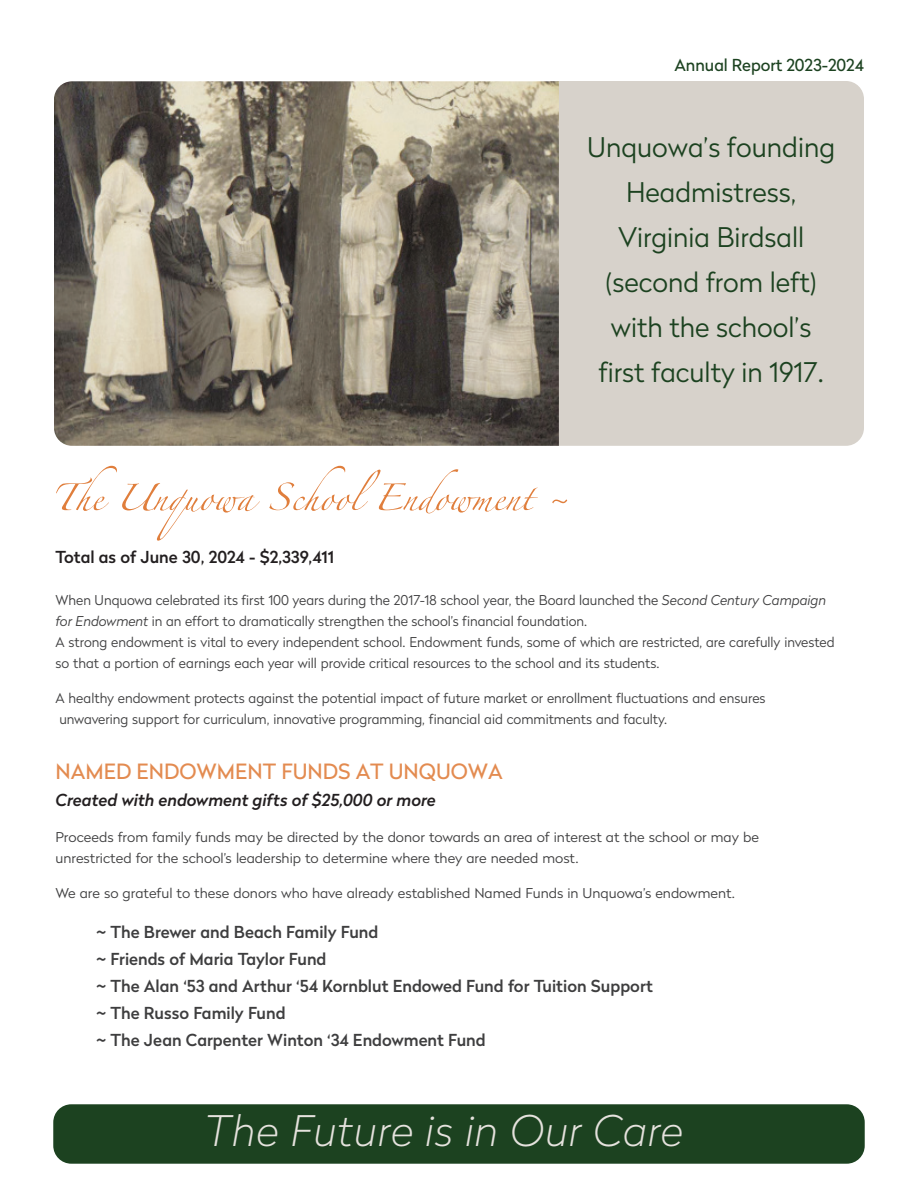
<style>
.page{position:relative;width:918px;height:1188px;background:#fff}
.page>*{position:absolute;margin:0;border:0;box-sizing:border-box;transform-origin:0 0}
.t1{font:60px "Zapfino Extra LT One";color:#e07e3c}
.t2{font:italic 100 42px "Radikal Trial";letter-spacing:.02em;color:#e5e2dd}
.t3{font:300 27px/45px "Radikal Trial";color:#1c4220;text-align:center}
.t4{font:21px "Radikal Trial";color:#e38b50}
.t5{font:500 16.5px "Radikal";color:#3e3e3f}
.t6{font:italic 500 16.5px "Radikal";color:#231f20}
.t7{font:500 16.5px "Radikal";color:#231f20}
.t8{font:16.5px "Radikal Trial";color:#1c4220}
.AR_Text{font:300 13.5px/21px "Radikal";color:#3e3e3f}
.AR_Text-2{font:300 13.5px/21px "Radikal";color:#3e3e3f;scale:1.05 1}
.s1{font-family:"Euclid Flex"}
.s2{font-style:italic}
</style>
<div class="page">
<div style="left:559px;top:81px;width:305px;height:365px;background:#d7d2cb"></div>
<img style="left:54px;top:81px;width:505px;height:365px">
<div style="left:53px;top:1104px;width:812px;height:60px;background:#1c4220;border-radius:18px"></div>
<p class="t8" style="left:674px;top:59px;width:191px">Annual Report 2023-2024</p>
<p class="t3" style="left:587px;top:128px;width:249px">Unquowa’s founding<br>Headmistress,<br>Virginia Birdsall <span class="s1">(</span>second from left<span class="s1">) </span>with the school’s first faculty in 1917.</p>
<p class="t1" style="left:51px;top:454px;width:519px">The Unquowa School Endowment ~</p>
<p class="t7" style="left:56px;top:546px;width:280px">Total as of June 30, 2024 - $2,339,411</p>
<p class="AR_Text" style="left:56px;top:589px;width:772px">When Unquowa celebrated its first 100 years during the 2017-18 school year, the Board launched the <span class="s2">Second Century Campaign for Endowment</span> in an effort to dramatically strengthen the school’s financial foundation.</p>
<p class="AR_Text" style="left:56px;top:631px;width:781px">A strong endowment is vital to every independent school. Endowment funds, some of which are restricted, are carefully invested so that a portion of earnings each year will provide critical resources to the school and its students.</p>
<p class="AR_Text" style="left:56px;top:687px;width:712px">A healthy endowment protects against the potential impact of future market or enrollment fluctuations and ensures unwavering support for curriculum, innovative programming, financial aid commitments and faculty.</p>
<p class="t4" style="left:56px;top:763px;width:449px">NAMED ENDOWMENT FUNDS AT UNQUOWA</p>
<p class="t6" style="left:56px;top:789px;width:382px">Created with endowment gifts of $25,000 or more</p>
<p class="AR_Text-2" style="left:56px;top:826px;width:672px">Proceeds from family funds may be directed by the donor towards an area of interest at the school or may be unrestricted for the school’s leadership to determine where they are needed most.</p>
<p class="AR_Text-2" style="left:56px;top:882px;width:649px">We are so grateful to these donors who have already established Named Funds in Unquowa’s endowment.</p>
<p class="t5" style="left:96px;top:921px;width:284px">~ The Brewer and Beach Family Fund</p>
<p class="t5" style="left:96px;top:948px;width:232px">~ Friends of Maria Taylor Fund</p>
<p class="t5" style="left:96px;top:975px;width:559px">~ The Alan ‘53 and Arthur ‘54 Kornblut Endowed Fund for Tuition Support</p>
<p class="t5" style="left:96px;top:1002px;width:191px">~ The Russo Family Fund</p>
<p class="t5" style="left:96px;top:1029px;width:391px">~ The Jean Carpenter Winton ‘34 Endowment Fund</p>
<p class="t2" style="left:205px;top:1114px;width:480px">The Future is in Our Care</p>
</div>
